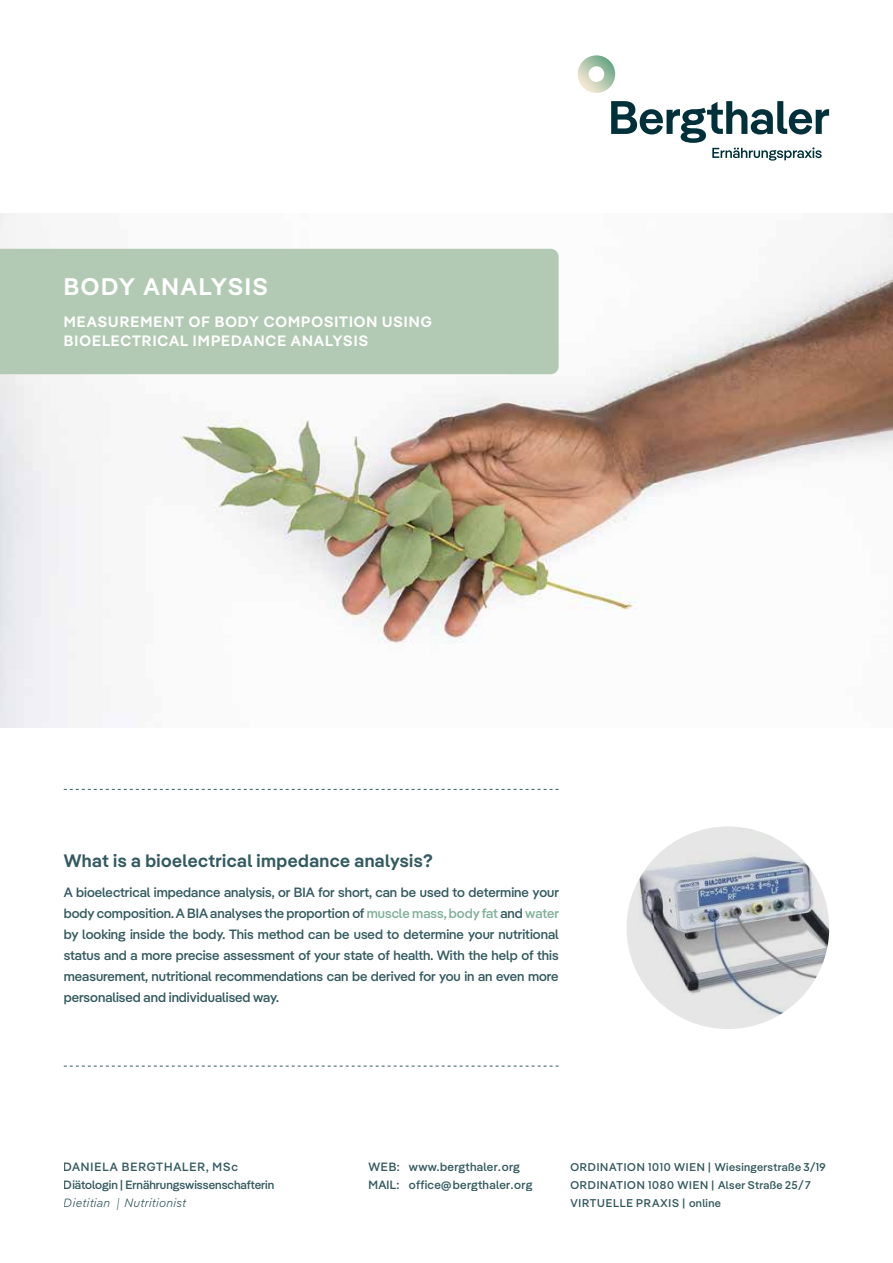
<style>
.page{position:relative;width:893px;height:1263px;background:#fff}
.page>*{position:absolute;margin:0;border:0;box-sizing:border-box;transform-origin:0 0}
.t1{font:600 24px "Pangea";letter-spacing:.075em;color:#fff}
.t2{font:600 18px "Pangea";letter-spacing:.025em;color:#335a60}
.t3{font:600 15px/19.5px "Pangea";letter-spacing:.07em;color:#fff}
.t4{font:500 13.5px/21px "Pangea";color:#335a60;text-align:justify}
.t5{font:500 12px/18px "Pangea";color:#003038}
.t6{font:500 12px/18px "Pangea";letter-spacing:.025em;color:#003038}
.t7{font:italic 300 12px "Pangea Text Trial";letter-spacing:.02em;color:#003038}
.t8{font:500 11.25px/18px "Pangea";letter-spacing:.06em;color:#003038}
.s1{color:#81b09a}
.s2{font-family:"Avenir"}
</style>
<div class="page">
<svg style="left:578px;top:55px;width:37px;height:38px"></svg>
<svg style="left:611px;top:101px;width:218px;height:60px"></svg>
<img style="left:0;top:214px;width:893px;height:513px">
<div style="left:0;top:249px;width:559px;height:125px;background:#b2cab4"></div>
<svg style="left:627px;top:826px;width:202px;height:203px;background:#bcbfc5"></svg>
<svg style="left:64px;top:1066px;width:495px;height:1px"></svg>
<svg style="left:64px;top:789px;width:495px;height:1px"></svg>
<h1 class="t1" style="left:64px;top:269px;width:206px">BODY ANALYSIS</h1>
<p class="t3" style="left:64px;top:311px;width:370px">MEASUREMENT OF BODY COMPOSITION USING<br>BIOELECTRICAL IMPEDANCE ANALYSIS</p>
<h2 class="t2" style="left:64px;top:848px;width:370px">What is a bioelectrical impedance analysis?</h2>
<p class="t4" style="left:64px;top:881px;width:497px">A bioelectrical impedance analysis, or BIA for short, can be used to determine your body composition. A BIA analyses the proportion of <span class="s1">muscle mass, body fat</span> and <span class="s1">water </span>by looking inside the body. This method can be used to determine your nutritional status and a more precise assessment of your state of health. With the help of this measurement, nutritional recommendations can be derived for you in an even more personalised and individualised way.</p>
<p class="t5" style="left:64px;top:1157px;width:212px">DANIELA BERGTHALER, MSc<br>Diätologin | Ernährungswissenschafterin</p>
<p class="t7" style="left:64px;top:1195px;width:124px">Dietitian <span class="s2">|</span> Nutritionist</p>
<p class="t6" style="left:368px;top:1157px;width:165px">WEB: www.bergthaler.org<br>MAIL: office@bergthaler.org</p>
<p class="t8" style="left:570px;top:1157px;width:256px">ORDINATION 1010 WIEN | Wiesingerstraße 3/19<br>ORDINATION 1080 WIEN | Alser Straße 25/7<br>VIRTUELLE PRAXIS | online</p>
</div>
